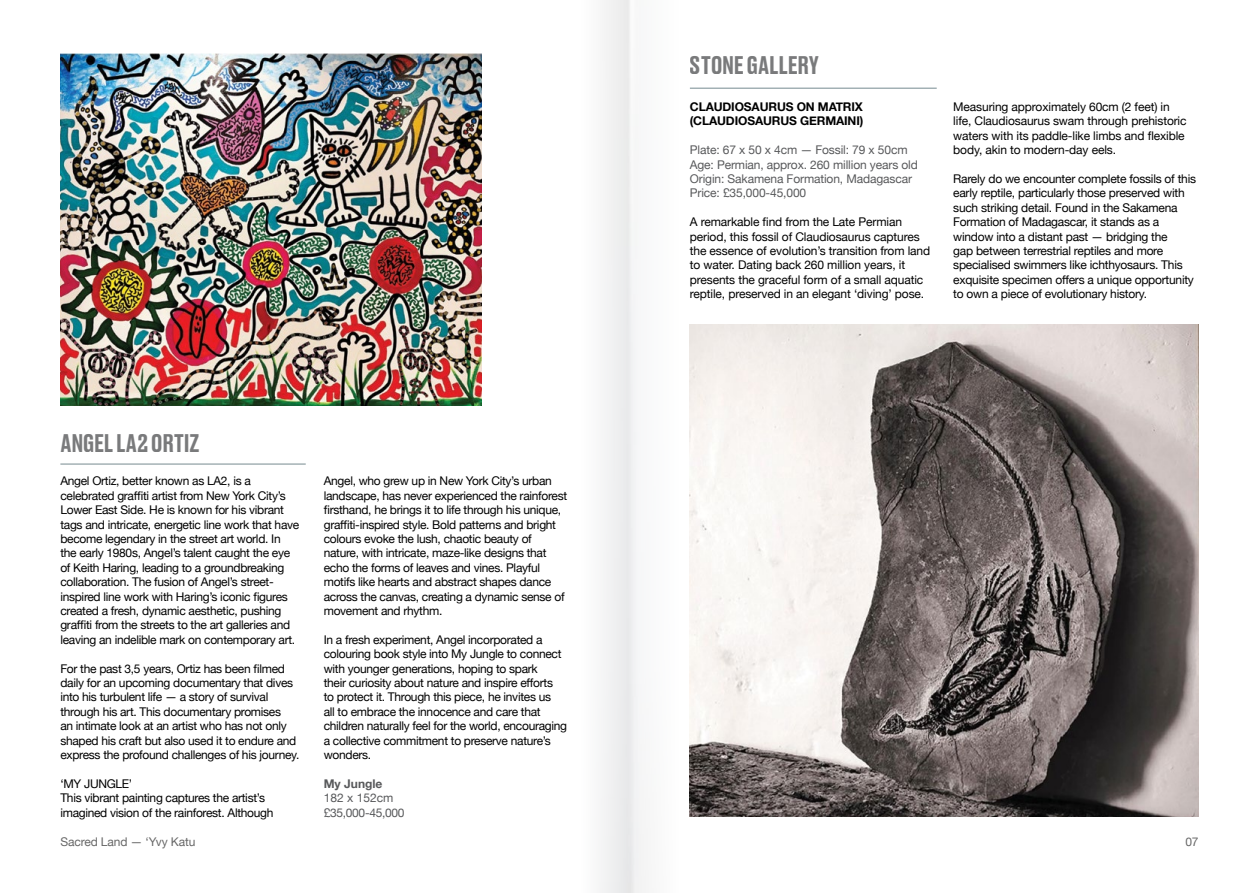
<style>
.page{position:relative;width:1259px;height:893px;background:#fff}
.page>*{position:absolute;margin:0;border:0;box-sizing:border-box;transform-origin:0 0}
.t1{font:500 24px "Druk Text Trial";letter-spacing:-.015em;color:#58595b}
.t2{font:12px/14.4px "Helvetica Neue";letter-spacing:-.025em;color:#000}
.t3{font:12px/14.4px "Helvetica Neue";letter-spacing:-.01em;color:#58595b}
.t4{font:700 12px/14.4px "Helvetica Neue";letter-spacing:-.01em;color:#000}
.t5{font:700 12px "Helvetica Neue";color:#58595b}
</style>
<div class="page">
<hr style="left:690px;top:88px;width:246px;height:1px;background:#768a90">
<img style="left:690px;top:324px;width:508px;height:493px">
<img style="left:60px;top:54px;width:421px;height:351px">
<hr style="left:60px;top:464px;width:246px;height:1px;background:#768a90">
<h1 class="t1" style="left:60px;top:433px;width:141px">ANGEL LA2 ORTIZ</h1>
<p class="t2" style="left:60px;top:475px;width:240px">Angel Ortiz, better known as LA2, is a celebrated graffiti artist from New York City’s Lower East Side. He is known for his vibrant tags and intricate, energetic line work that have become legendary in the street art world. In the early 1980s, Angel’s talent caught the eye of Keith Haring, leading to a groundbreaking collaboration. The fusion of Angel’s street&shy;inspired line work with Haring’s iconic figures created a fresh, dynamic aesthetic, pushing graffiti from the streets to the art galleries and leaving an indelible mark on contemporary art.</p>
<p class="t2" style="left:60px;top:662px;width:240px">For the past 3,5 years, Ortiz has been filmed daily for an upcoming documentary that dives into his turbulent life — a story of survival through his art. This documentary promises<br>an intimate look at an artist who has not only shaped his craft but also used it to endure and express the profound challenges of his journey.</p>
<p class="t2" style="left:60px;top:777px;width:215px">‘MY JUNGLE’<br>This vibrant painting captures the artist’s imagined vision of the rainforest. Although</p>
<p class="t2" style="left:324px;top:475px;width:245px">Angel, who grew up in New York City’s urban landscape, has never experienced the rainforest firsthand, he brings it to life through his unique, graffiti-inspired style. Bold patterns and bright colours evoke the lush, chaotic beauty of nature, with intricate, maze-like designs that echo the forms of leaves and vines. Playful motifs like hearts and abstract shapes dance across the canvas, creating a dynamic sense of movement and rhythm.</p>
<p class="t2" style="left:324px;top:633px;width:245px">In a fresh experiment, Angel incorporated a colouring book style into My Jungle to connect with younger generations, hoping to spark<br>their curiosity about nature and inspire efforts<br>to protect it. Through this piece, he invites us<br>all to embrace the innocence and care that children naturally feel for the world, encouraging a collective commitment to preserve nature’s wonders.</p>
<p class="t5" style="left:324px;top:774px;width:60px">My Jungle</p>
<p class="t3" style="left:324px;top:791px;width:82px">182 x 152cm £35,000-45,000</p>
<h1 class="t1" style="left:690px;top:55px;width:131px">STONE GALLERY</h1>
<p class="t4" style="left:690px;top:100px;width:175px">CLAUDIOSAURUS ON MATRIX (CLAUDIOSAURUS GERMAINI)</p>
<p class="t3" style="left:690px;top:143px;width:229px">Plate: 67 x 50 x 4cm — Fossil: 79 x 50cm Age: Permian, approx. 260 million years old Origin: Sakamena Formation, Madagascar Price: £35,000-45,000</p>
<p class="t2" style="left:690px;top:215px;width:242px">A remarkable find from the Late Permian period, this fossil of Claudiosaurus captures the essence of evolution’s transition from land to water. Dating back 260 million years, it presents the graceful form of a small aquatic reptile, preserved in an elegant ‘diving’ pose.</p>
<p class="t2" style="left:953px;top:100px;width:235px">Measuring approximately 60cm (2 feet) in life, Claudiosaurus swam through prehistoric waters with its paddle-like limbs and flexible body, akin to modern-day eels.</p>
<p class="t2" style="left:953px;top:172px;width:244px">Rarely do we encounter complete fossils of this early reptile, particularly those preserved with such striking detail. Found in the Sakamena Formation of Madagascar, it stands as a window into a distant past — bridging the<br>gap between terrestrial reptiles and more specialised swimmers like ichthyosaurs. This exquisite specimen offers a unique opportunity to own a piece of evolutionary history.</p>
<p class="t2" style="left:60px;top:835px;width:136px">Sacred Land — ‘Yvy Katu</p>
<p class="t2" style="left:1185px;top:835px;width:15px">07</p>
</div>
